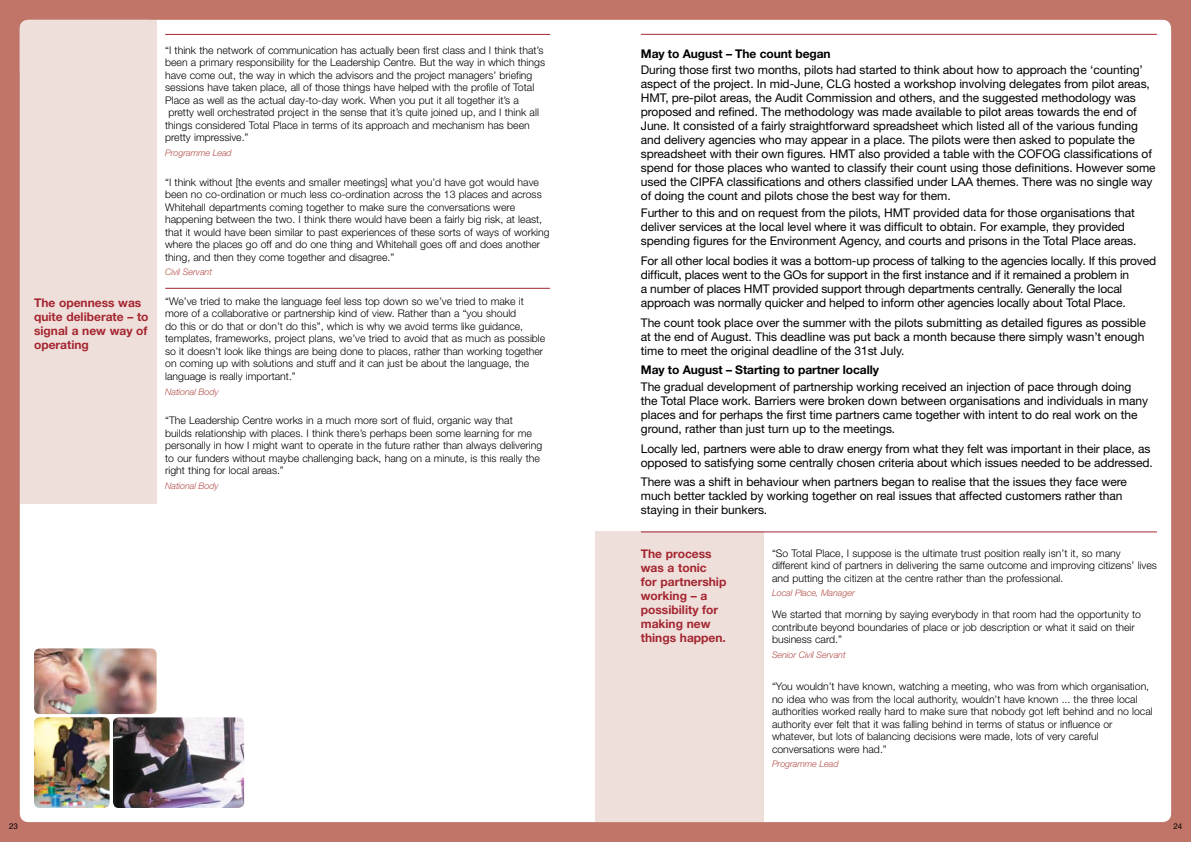
<style>
.page{position:relative;width:1191px;height:842px;background:#c17569}
.page>*{position:absolute;margin:0;border:0;box-sizing:border-box;transform-origin:0 0}
.t1{font:12px/14px "Helvetica Neue";letter-spacing:-.005em;color:#000}
.t2{font:700 12px/14px "Helvetica Neue";color:#a42631}
.t3{font:700 12px "Helvetica Neue";letter-spacing:-.005em;color:#000}
.t4{font:300 10.5px/12.5px "Helvetica Neue";color:#000}
.t5{font:italic 300 9px "Helvetica Neue";letter-spacing:-.01em;color:#b2504b}
.t6{font:8px "Helvetica Neue";color:#000}
</style>
<div class="page">
<div style="left:20px;top:20px;width:1151px;height:802px;background:#fff;border-radius:9px"></div>
<div style="left:595px;top:531px;width:168px;height:291px;background:#efdfda"></div>
<div style="left:20px;top:20px;width:137px;height:59px;background:#efdfda;border-radius:9px"></div>
<div style="left:20px;top:33px;width:137px;height:471px;background:#efdfda"></div>
<div style="left:91px;top:20px;width:66px;height:59px;background:#efdfda"></div>
<hr style="left:641px;top:34px;width:516px;height:1px;background:#a42631">
<hr style="left:641px;top:531px;width:516px;height:1px;background:#a42631">
<hr style="left:165px;top:34px;width:385px;height:1px;background:#a42631">
<hr style="left:165px;top:288px;width:385px;height:1px;background:#a42631">
<img style="left:113px;top:717px;width:131px;height:91px">
<img style="left:34px;top:717px;width:76px;height:91px">
<img style="left:34px;top:648px;width:123px;height:66px">
<p class="t2" style="left:34px;top:295px;width:116px">The openness was quite deliberate – to signal a new way of operating</p>
<p class="t4" style="left:165px;top:44px;width:380px">“I think the network of communication has actually been first class and I think that’s</p>
<p class="t4" style="left:165px;top:56px;width:381px">been a primary responsibility for the Leadership Centre. But the way in which things</p>
<p class="t4" style="left:165px;top:69px;width:369px">have come out, the way in which the advisors and the project managers’ briefing</p>
<p class="t4" style="left:165px;top:81px;width:370px">sessions have taken place, all of those things have helped with the profile of Total</p>
<p class="t4" style="left:165px;top:94px;width:355px">Place as well as the actual day-to-day work. When you put it all together it’s a</p>
<p class="t4" style="left:168px;top:106px;width:372px">pretty well orchestrated project in the sense that it’s quite joined up, and I think all</p>
<p class="t4" style="left:165px;top:119px;width:366px">things considered Total Place in terms of its approach and mechanism has been</p>
<p class="t4" style="left:165px;top:131px;width:85px">pretty impressive.”</p>
<p class="t5" style="left:165px;top:148px;width:68px">Programme Lead</p>
<p class="t4" style="left:165px;top:175px;width:386px">“I think without [the events and smaller meetings] what you’d have got would have been no co-ordination or much less co-ordination across the 13 places and across Whitehall departments coming together to make sure the conversations were happening between the two. I think there would have been a fairly big risk, at least, that it would have been similar to past experiences of these sorts of ways of working where the places go off and do one thing and Whitehall goes off and does another thing, and then they come together and disagree.”</p>
<p class="t5" style="left:165px;top:267px;width:48px">Civil Servant</p>
<p class="t4" style="left:165px;top:295px;width:382px">“We’ve tried to make the language feel less top down so we’ve tried to make it more of a collaborative or partnership kind of view. Rather than a “you should<br>do this or do that or don’t do this”, which is why we avoid terms like guidance, templates, frameworks, project plans, we’ve tried to avoid that as much as possible so it doesn’t look like things are being done to places, rather than working together on coming up with solutions and stuff and it can just be about the language, the language is really important.”</p>
<p class="t5" style="left:165px;top:386px;width:55px">National Body</p>
<p class="t4" style="left:165px;top:414px;width:378px">“The Leadership Centre works in a much more sort of fluid, organic way that<br>builds relationship with places. I think there’s perhaps been some learning for me personally in how I might want to operate in the future rather than always delivering to our funders without maybe challenging back, hang on a minute, is this really the right thing for local areas.”</p>
<p class="t5" style="left:165px;top:480px;width:55px">National Body</p>
<p class="t3" style="left:641px;top:46px;width:191px">May to August – The count began</p>
<p class="t1" style="left:641px;top:63px;width:516px">During those first two months, pilots had started to think about how to approach the ‘counting’ aspect of the project. In mid-June, CLG hosted a workshop involving delegates from pilot areas, HMT, pre-pilot areas, the Audit Commission and others, and the suggested methodology was proposed and refined. The methodology was made available to pilot areas towards the end of June. It consisted of a fairly straightforward spreadsheet which listed all of the various funding and delivery agencies who may appear in a place. The pilots were then asked to populate the spreadsheet with their own figures. HMT also provided a table with the COFOG classifications of spend for those places who wanted to classify their count using those definitions. However some used the CIPFA classifications and others classified under LAA themes. There was no single way of doing the count and pilots chose the best way for them.</p>
<p class="t1" style="left:641px;top:206px;width:497px">Further to this and on request from the pilots, HMT provided data for those organisations that deliver services at the local level where it was difficult to obtain. For example, they provided spending figures for the Environment Agency, and courts and prisons in the Total Place areas.</p>
<p class="t1" style="left:641px;top:253px;width:517px">For all other local bodies it was a bottom-up process of talking to the agencies locally. If this proved difficult, places went to the GOs for support in the first instance and if it remained a problem in<br>a number of places HMT provided support through departments centrally. Generally the local approach was normally quicker and helped to inform other agencies locally about Total Place.</p>
<p class="t1" style="left:641px;top:315px;width:506px;text-align:justify">The count took place over the summer with the pilots submitting as detailed figures as possible at the end of August. This deadline was put back a month because there simply wasn’t enough time to meet the original deadline of the 31st July.</p>
<p class="t3" style="left:641px;top:363px;width:240px">May to August – Starting to partner locally</p>
<p class="t1" style="left:641px;top:380px;width:509px">The gradual development of partnership working received an injection of pace through doing the Total Place work. Barriers were broken down between organisations and individuals in many places and for perhaps the first time partners came together with intent to do real work on the ground, rather than just turn up to the meetings.</p>
<p class="t1" style="left:641px;top:441px;width:513px">Locally led, partners were able to draw energy from what they felt was important in their place, as opposed to satisfying some centrally chosen criteria about which issues needed to be addressed.</p>
<p class="t1" style="left:641px;top:475px;width:487px">There was a shift in behaviour when partners began to realise that the issues they face were much better tackled by working together on real issues that affected customers rather than staying in their bunkers.</p>
<p class="t2" style="left:641px;top:546px;width:87px">The process was a tonic<br>for partnership working – a possibility for making new things happen.</p>
<p class="t4" style="left:772px;top:546px;width:386px">“So Total Place, I suppose is the ultimate trust position really isn’t it, so many different kind of partners in delivering the same outcome and improving citizens’ lives and putting the citizen at the centre rather than the professional.</p>
<p class="t5" style="left:772px;top:587px;width:84px">Local Place, Manager</p>
<p class="t4" style="left:772px;top:608px;width:370px">We started that morning by saying everybody in that room had the opportunity to contribute beyond boundaries of place or job description or what it said on their business card.”</p>
<p class="t5" style="left:772px;top:649px;width:75px">Senior Civil Servant</p>
<p class="t4" style="left:772px;top:680px;width:382px">“You wouldn’t have known, watching a meeting, who was from which organisation, no idea who was from the local authority, wouldn’t have known ... the three local authorities worked really hard to make sure that nobody got left behind and no local authority ever felt that it was falling behind in terms of status or influence or whatever, but lots of balancing decisions were made, lots of very careful conversations were had.”</p>
<p class="t5" style="left:772px;top:759px;width:68px">Programme Lead</p>
<p class="t6" style="left:9px;top:821px;width:10px">23</p>
<p class="t6" style="left:1173px;top:821px;width:10px">24</p>
</div>
